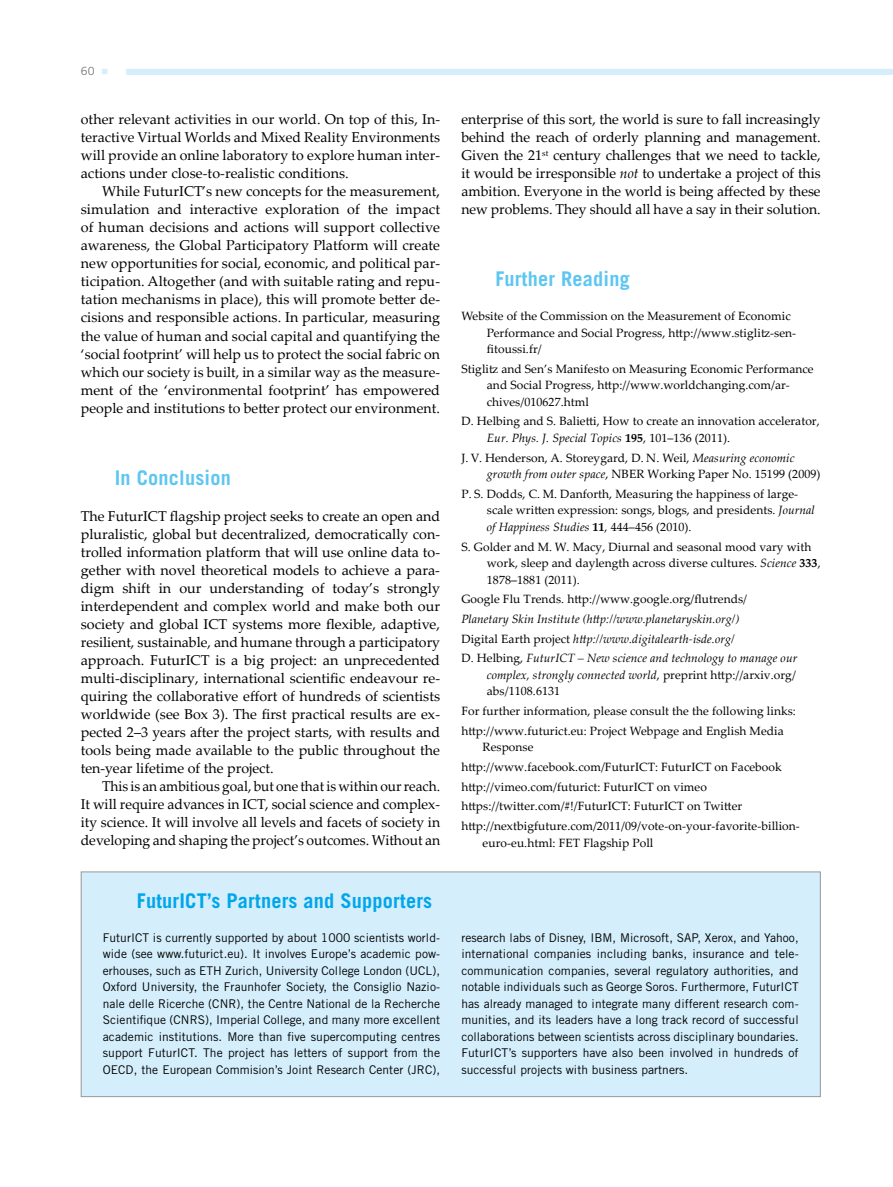
<style>
.page{position:relative;width:893px;height:1187px;background:#fff}
.page>*{position:absolute;margin:0;border:0;box-sizing:border-box;transform-origin:0 0}
.t1{font:700 20.25px "Trade Gothic LT Std";letter-spacing:.01em;color:#00a6eb}
.Headline-1{font:700 20.25px "Trade Gothic LT Std";letter-spacing:.01em;color:#5ec6f2}
.Bodytext-2{font:14.25px/18px "Palatino Linotype";letter-spacing:.005em;color:#000;text-align:justify}
.Bodytext-1{font:14.25px/18px "Palatino Linotype";color:#000;text-align:justify}
.Bodytext-2-2{font:14.25px/18px "Palatino Linotype";letter-spacing:.005em;color:#000;text-align:justify;scale:.96 1}
.References{font:12px/16.5px "Palatino Linotype";letter-spacing:.005em;color:#000}
.t2{font:12px/16.5px "Trade Gothic LT Std";letter-spacing:.005em;color:#000;text-align:justify}
.References-2{font:italic 12px/16.5px "Palatino Linotype";letter-spacing:.005em;color:#000}
.t3{font:11.25px "Trade Gothic LT Std";color:#757378}
.s1{font-family:"Minion Pro";font-size:18px;color:#d4eefb}
.s2{font-style:italic}
.s3{font-weight:700}
.s4{font-style:normal}
</style>
<div class="page">
<div style="left:81px;top:69px;width:812px;height:6px;background:#d4eefb"></div>
<div style="left:81px;top:67px;width:20px;height:10px;background:#fff"></div>
<div style="left:101px;top:68px;width:7px;height:10px;background:#fff"></div>
<div style="left:108px;top:67px;width:18px;height:10px;background:#fff"></div>
<div style="left:81px;top:871px;width:739px;height:225px;background:#d4eefb"></div>
<div style="left:81px;top:871px;width:740px;height:225px;border:1px solid #98989c"></div>
<p class="t3" style="left:81px;top:64px;width:29px">60 <span class="s1">■</span></p>
<p class="Bodytext-2" style="left:81px;top:110px;width:361px">other relevant activities in our world. On top of this, In&shy;teractive Virtual Worlds and Mixed Reality Environments will provide an online laboratory to explore human inter&shy;actions under close-to-realistic conditions.</p>
<p class="Bodytext-2" style="left:81px;top:182px;width:361px;text-indent:21px">While FuturICT’s new concepts for the measurement, simulation and interactive exploration of the impact of human decisions and actions will support collective awareness, the Global Participatory Platform will create new opportunities for social, economic, and political par&shy;ticipation. Altogether (and with suitable rating and repu&shy;tation mechanisms in place), this will promote better de&shy;cisions and responsible actions. In particular, measuring the value of human and social capital and quantifying the ‘social footprint’ will help us to protect the social fabric on which our society is built, in a similar way as the measure&shy;ment of the ‘environmental footprint’ has empowered people and institutions to better protect our environment.</p>
<p class="Headline-1" style="left:115px;top:465px;width:118px">In Conclusion</p>
<p class="Bodytext-1" style="left:81px;top:506px;width:361px">The FuturICT flagship project seeks to create an open and pluralistic, global but decentralized, democratically con&shy;trolled information platform that will use online data to&shy;gether with novel theoretical models to achieve a para&shy;digm shift in our understanding of today’s strongly interdependent and complex world and make both our society and global ICT systems more flexible, adaptive, resilient, sustainable, and humane through a participatory approach. FuturICT is a big project: an unprecedented multi-disciplinary, international scientific endeavour re&shy;quiring the collaborative effort of hundreds of scientists worldwide (see Box 3). The first practical results are ex&shy;pected 2–3 years after the project starts, with results and tools being made available to the public throughout the ten-year lifetime of the project.</p>
<p class="Bodytext-2-2" style="left:81px;top:776px;width:376px;text-indent:21px">This is an ambitious goal, but one that is within our reach.<br>It will require advances in ICT, social science and complex&shy;ity science. It will involve all levels and facets of society in developing and shaping the project’s outcomes. Without an</p>
<p class="Bodytext-2" style="left:461px;top:110px;width:361px">enterprise of this sort, the world is sure to fall increasingly behind the reach of orderly planning and management.<br>Given the 21<sup>st</sup> century challenges that we need to tackle, it would be irresponsible <span class="s2">not</span> to undertake a project of this ambition. Everyone in the world is being affected by these new problems. They should all have a say in their solution.</p>
<p class="Headline-1" style="left:495px;top:267px;width:136px">Further Reading</p>
<p class="References" style="left:487px;top:307px;width:311px;text-indent:-26px">Website of the Commission on the Measurement of Economic<br>Performance and Social Progress, http://www.stiglitz-sen&shy;fitoussi.fr/</p>
<p class="References" style="left:487px;top:360px;width:328px;text-indent:-26px">Stiglitz and Sen’s Manifesto on Measuring Economic Performance and Social Progress, http://www.worldchanging.com/ar&shy;chives/010627.html</p>
<p class="References" style="left:487px;top:412px;width:334px;text-indent:-26px">D. Helbing and S. Balietti, How to create an innovation accelerator,<br><span class="s2">Eur. Phys. J. Special Topics</span> <span class="s3">195</span>, 101–136 (2011).</p>
<p class="References" style="left:487px;top:449px;width:335px;text-indent:-26px">J. V. Henderson, A. Storeygard, D. N. Weil, <span class="s2">Measuring economic growth from outer space</span>, NBER Working Paper No. 15199 (2009)</p>
<p class="References" style="left:487px;top:485px;width:330px;text-indent:-26px">P. S. Dodds, C. M. Danforth, Measuring the happiness of large&shy;scale written expression: songs, blogs, and presidents. <span class="s2">Journal of Happiness Studies</span> <span class="s3">11</span>, 444–456 (2010).</p>
<p class="References" style="left:487px;top:537px;width:335px;text-indent:-26px">S. Golder and M. W. Macy, Diurnal and seasonal mood vary with work, sleep and daylength across diverse cultures. <span class="s2">Science</span> <span class="s3">333</span>,<br>1878–1881 (2011).</p>
<p class="References" style="left:461px;top:590px;width:287px">Google Flu Trends. http://www.google.org/flutrends/</p>
<p class="References-2" style="left:461px;top:610px;width:280px">Planetary Skin Institute (http://www.planetaryskin.org/)</p>
<p class="References-2" style="left:461px;top:630px;width:275px"><span class="s4">Digital Earth project</span> http://www.digitalearth-isde.org/</p>
<p class="References-2" style="left:487px;top:649px;width:312px;text-indent:-26px"><span class="s4">D. Helbing,</span> FuturICT – New science and technology to manage our complex, strongly connected world<span class="s4">, preprint http://arxiv.org/ abs/1108.6131</span></p>
<p class="References" style="left:461px;top:702px;width:336px">For further information, please consult the the following links:</p>
<p class="References" style="left:483px;top:722px;width:303px;text-indent:-21px">http://www.futurict.eu: Project Webpage and English Media<br>Response</p>
<p class="References" style="left:461px;top:758px;width:322px">http://www.facebook.com/FuturICT: FuturICT on Facebook</p>
<p class="References" style="left:461px;top:778px;width:247px">http://vimeo.com/futurict: FuturICT on vimeo</p>
<p class="References" style="left:461px;top:797px;width:282px">https://twitter.com/#!/FuturICT: FuturICT on Twitter</p>
<p class="References" style="left:483px;top:817px;width:319px;text-indent:-21px">http://nextbigfuture.com/2011/09/vote-on-your-favorite-billion&shy;euro-eu.html: FET Flagship Poll</p>
<p class="t1" style="left:137px;top:888px;width:297px">FuturICT’s Partners and Supporters</p>
<p class="t2" style="left:103px;top:928px;width:339px">FuturICT is currently supported by about 1000 scientists world&shy;wide (see www.futurict.eu). It involves Europe’s academic pow&shy;erhouses, such as ETH Zurich, University College London (UCL), Oxford University, the Fraunhofer Society, the Consiglio Nazio&shy;nale delle Ricerche (CNR), the Centre National de la Recherche Scientifique (CNRS), Imperial College, and many more excellent academic institutions. More than five supercomputing centres support FuturICT. The project has letters of support from the OECD, the European Commision’s Joint Research Center (JRC),</p>
<p class="t2" style="left:461px;top:928px;width:339px">research labs of Disney, IBM, Microsoft, SAP, Xerox, and Yahoo, international companies including banks, insurance and tele&shy;communication companies, several regulatory authorities, and notable individuals such as George Soros. Furthermore, FuturICT has already managed to integrate many different research com&shy;munities, and its leaders have a long track record of successful collaborations between scientists across disciplinary boundaries.<br>FuturICT’s supporters have also been involved in hundreds of successful projects with business partners.</p>
</div>
